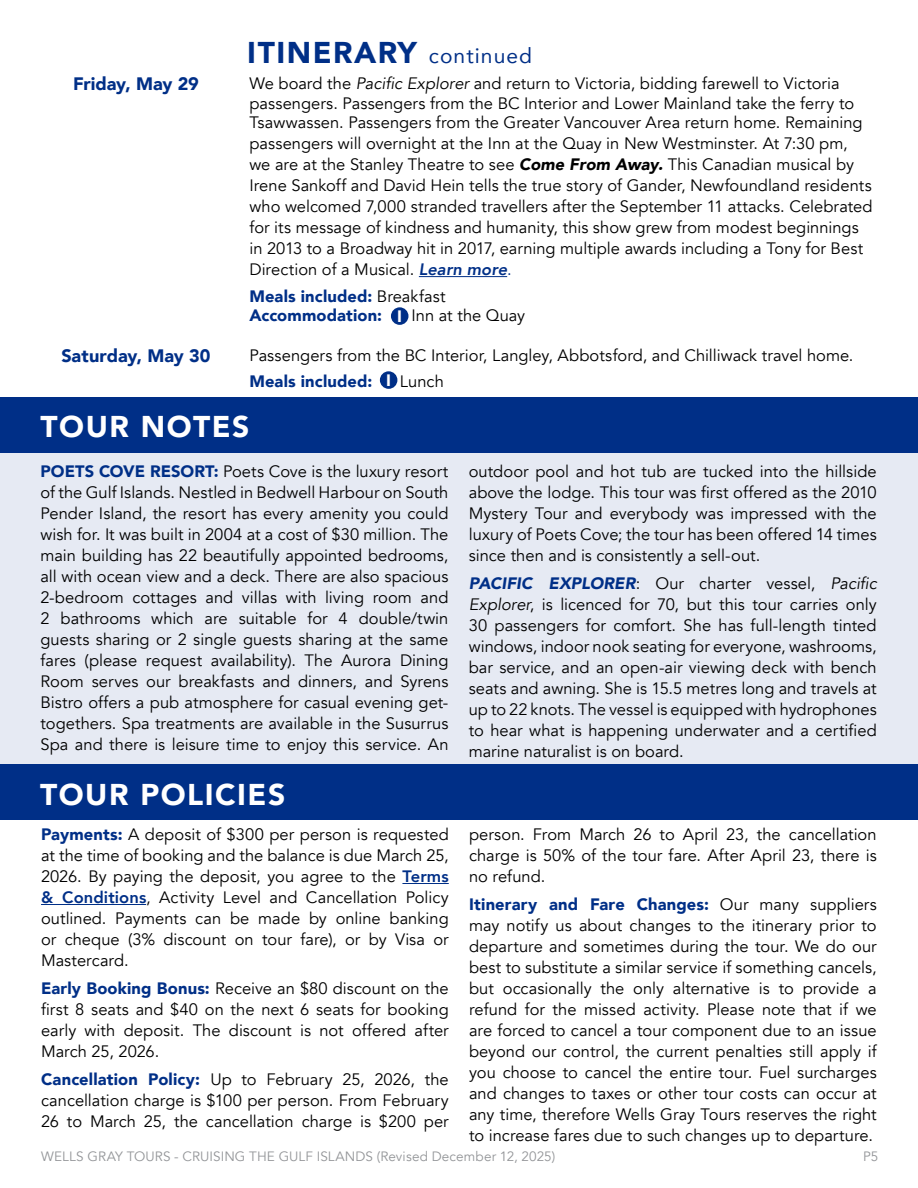
<style>
.page{position:relative;width:918px;height:1188px;background:#fff}
.page>*{position:absolute;margin:0;border:0;box-sizing:border-box;transform-origin:0 0}
.t1{font:900 30px "Avenir";letter-spacing:.05em;color:#fff}
.t2{font:900 30px "Avenir";letter-spacing:.05em;color:#002f87}
.t3{font:900 18px "Avenir";color:#002f87}
.t4{font:16.5px/21px "Avenir";color:#000;text-align:justify}
.t5{font:900 16.5px/19.5px "Avenir";letter-spacing:.01em;color:#002f87}
.t6{font:900 16.5px "Avenir";color:#fff}
.t7{font:13.5px "Avenir";letter-spacing:.01em;color:#939598}
.s1{font-weight:400;font-size:21px}
.s2{font-style:italic}
.s3{font-weight:900;font-style:italic}
.s4{font-weight:800;font-style:italic;color:#002f87}
.s5{color:#002f87}
.s6{font-weight:400;color:#000}
.s7{font-weight:900;color:#002f87}
.s8{font-weight:900;font-style:italic;color:#002f87}
.s9{font-weight:800;color:#002f87}
</style>
<div class="page">
<div style="left:0;top:447px;width:918px;height:320px;background:#e6eaf3"></div>
<hr style="left:419px;top:276px;width:88px;height:1px;background:#002f87">
<div style="left:0;top:397px;width:918px;height:55px;background:#002f87"></div>
<div style="left:0;top:764px;width:918px;height:55px;background:#002f87"></div>
<hr style="left:402px;top:883px;width:47px;height:1px;background:#002f87">
<hr style="left:41px;top:904px;width:105px;height:1px;background:#002f87">
<div style="left:391px;top:307px;width:17px;height:18px;background:#002f87;border-radius:50%"></div>
<div style="left:380px;top:371px;width:17px;height:18px;background:#002f87;border-radius:50%"></div>
<p class="t3" style="left:73px;top:68px;width:127px">Friday, May 29</p>
<p class="t3" style="left:61px;top:340px;width:151px">Saturday, May 30</p>
<h1 class="t2" style="left:247px;top:27px;width:286px">ITINERARY <span class="s1">continued</span></h1>
<p class="t4" style="left:249px;top:74px;width:615px;line-height:19.5px;text-align:left">We board the <span class="s2">Pacific Explorer</span> and return to Victoria, bidding farewell to Victoria passengers. Passengers from the BC Interior and Lower Mainland take the ferry to<br>Tsawwassen. Passengers from the Greater Vancouver Area return home. Remaining</p>
<p class="t4" style="left:249px;top:133px;width:625px;text-align:left">passengers will overnight at the Inn at the Quay in New Westminster. At 7:30 pm, we are at the Stanley Theatre to see <span class="s3">Come From Away.</span> This Canadian musical by Irene Sankoff and David Hein tells the true story of Gander, Newfoundland residents who welcomed 7,000 stranded travellers after the September 11 attacks. Celebrated for its message of kindness and humanity, this show grew from modest beginnings in 2013 to a Broadway hit in 2017, earning multiple awards including a Tony for Best Direction of a Musical. <span class="s4">Learn more</span><span class="s5">.</span></p>
<p class="t5" style="left:249px;top:286px;width:198px">Meals included: <span class="s6">Breakfast<br></span>Accommodation:</p>
<p class="t4" style="left:411px;top:305px;width:115px">Inn at the Quay</p>
<p class="t4" style="left:249px;top:345px;width:606px">Passengers from the BC Interior, Langley, Abbotsford, and Chilliwack travel home.</p>
<p class="t5" style="left:249px;top:371px;width:124px">Meals included:</p>
<p class="t4" style="left:400px;top:371px;width:46px">Lunch</p>
<p class="t6" style="left:397px;top:302px;width:6px">I</p>
<p class="t6" style="left:386px;top:366px;width:6px">I</p>
<h1 class="t1" style="left:40px;top:401px;width:210px">TOUR NOTES</h1>
<p class="t4" style="left:40px;top:461px;width:410px"><span class="s7">POETS COVE RESORT:</span> Poets Cove is the luxury resort of the Gulf Islands. Nestled in Bedwell Harbour on South Pender Island, the resort has every amenity you could wish for. It was built in 2004 at a cost of $30 million. The main building has 22 beautifully appointed bedrooms, all with ocean view and a deck. There are also spacious 2-bedroom cottages and villas with living room and 2 bathrooms which are suitable for 4 double/twin guests sharing or 2 single guests sharing at the same fares (please request availability). The Aurora Dining Room serves our breakfasts and dinners, and Syrens Bistro offers a pub atmosphere for casual evening get&shy;togethers. Spa treatments are available in the Susurrus Spa and there is leisure time to enjoy this service. An</p>
<p class="t4" style="left:469px;top:461px;width:409px">outdoor pool and hot tub are tucked into the hillside above the lodge. This tour was first offered as the 2010<br>Mystery Tour and everybody was impressed with the luxury of Poets Cove; the tour has been offered 14 times since then and is consistently a sell-out.</p>
<p class="t4" style="left:469px;top:573px;width:410px"><span class="s8">PACIFIC EXPLORER</span>: Our charter vessel, <span class="s2">Pacific Explorer</span>, is licenced for 70, but this tour carries only 30 passengers for comfort. She has full-length tinted windows, indoor nook seating for everyone, washrooms, bar service, and an open-air viewing deck with bench seats and awning. She is 15.5 metres long and travels at up to 22 knots. The vessel is equipped with hydrophones to hear what is happening underwater and a certified marine naturalist is on board.</p>
<h1 class="t1" style="left:40px;top:768px;width:247px">TOUR POLICIES</h1>
<p class="t4" style="left:41px;top:824px;width:409px"><span class="s7">Payments:</span> A deposit of $300 per person is requested at the time of booking and the balance is due March 25, 2026. By paying the deposit, you agree to the <span class="s9">Terms &amp; Conditions</span>, Activity Level and Cancellation Policy outlined. Payments can be made by online banking or cheque (3% discount on tour fare), or by Visa or Mastercard.</p>
<p class="t4" style="left:41px;top:978px;width:409px"><span class="s7">Early Booking Bonus:</span> Receive an $80 discount on the first 8 seats and $40 on the next 6 seats for booking early with deposit. The discount is not offered after March 25, 2026.</p>
<p class="t4" style="left:41px;top:1069px;width:409px"><span class="s7">Cancellation Policy:</span> Up to February 25, 2026, the cancellation charge is $100 per person. From February 26 to March 25, the cancellation charge is $200 per</p>
<p class="t4" style="left:469px;top:824px;width:409px">person. From March 26 to April 23, the cancellation charge is 50% of the tour fare. After April 23, there is no refund.</p>
<p class="t4" style="left:469px;top:894px;width:409px"><span class="s7">Itinerary and Fare Changes:</span> Our many suppliers may notify us about changes to the itinerary prior to departure and sometimes during the tour. We do our best to substitute a similar service if something cancels, but occasionally the only alternative is to provide a refund for the missed activity. Please note that if we are forced to cancel a tour component due to an issue beyond our control, the current penalties still apply if you choose to cancel the entire tour. Fuel surcharges and changes to taxes or other tour costs can occur at any time, therefore Wells Gray Tours reserves the right to increase fares due to such changes up to departure.</p>
<p class="t7" style="left:41px;top:1148px;width:516px">WELLS GRAY TOURS - CRUISING THE GULF ISLANDS (Revised December 12, 2025)</p>
<p class="t7" style="left:863px;top:1148px;width:17px">P5</p>
</div>
